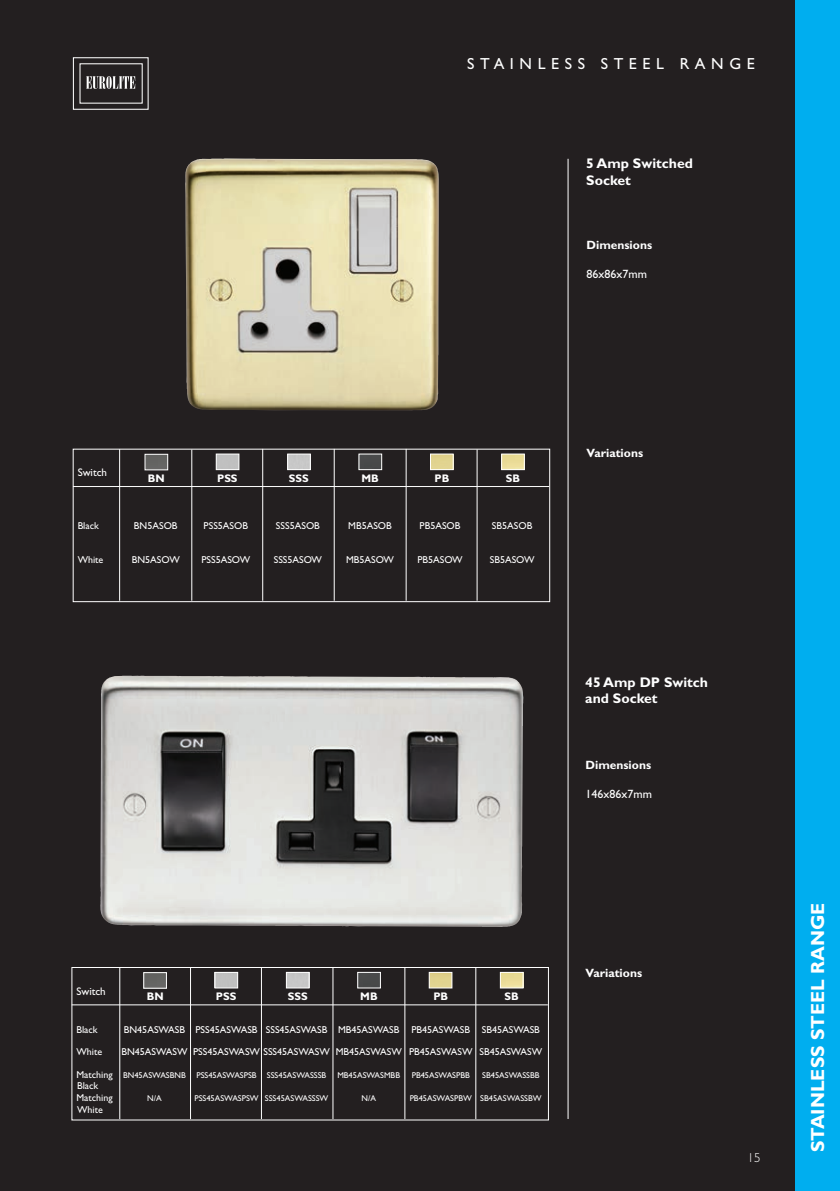
<style>
.page{position:relative;width:840px;height:1191px;background:#fff}
.page>*{position:absolute;margin:0;border:0;box-sizing:border-box;transform-origin:0 0}
.t1{font:700 19px "Gill Sans";color:#fff}
.t2{font:16px "Gill Sans";letter-spacing:.35em;color:#fff}
.t3{font:700 14px "Gill Sans";color:#fff}
.t4{font:300 13px "Gill Sans";color:#fff}
.t5{font:700 12px "Gill Sans";color:#fff}
.t6{font:12px "Gill Sans";color:#fff}
.t7{font:700 11px "Gill Sans";color:#fff}
.t8{font:11px "Gill Sans";color:#fff}
.t9{font:10px "Gill Sans";color:#fff}
.t10{font:8.4px "Gill Sans";color:#fff}
.s1{font-size:10px}
</style>
<div class="page">
<div style="left:0;top:0;width:839px;height:1191px;background:#231f20"></div>
<hr style="left:567px;top:159px;width:1px;height:960px;background:#fff">
<div style="left:73px;top:57px;width:75px;height:53px;border:1px solid #fff"></div>
<svg style="left:86px;top:76px;width:49px;height:13px"></svg>
<div style="left:794px;top:0;width:45px;height:1191px;background:#00aeef"></div>
<div style="left:73px;top:448px;width:477px;height:154px;border:1px solid #fff"></div>
<hr style="left:119px;top:449px;width:1px;height:152px;background:#fff">
<hr style="left:405px;top:449px;width:1px;height:152px;background:#fff">
<hr style="left:476px;top:449px;width:1px;height:152px;background:#fff">
<hr style="left:73px;top:486px;width:475px;height:1px;background:#fff">
<hr style="left:333px;top:449px;width:1px;height:152px;background:#fff">
<hr style="left:262px;top:449px;width:1px;height:152px;background:#fff">
<hr style="left:191px;top:449px;width:1px;height:152px;background:#fff">
<img style="left:146px;top:456px;width:20px;height:12px">
<div style="left:144px;top:454px;width:24px;height:16px;border:1px solid #fff"></div>
<img style="left:218px;top:455px;width:19px;height:13px">
<div style="left:216px;top:453px;width:23px;height:17px;border:1px solid #fff"></div>
<img style="left:289px;top:455px;width:20px;height:13px">
<div style="left:287px;top:453px;width:24px;height:17px;border:1px solid #fff"></div>
<img style="left:360px;top:455px;width:20px;height:13px">
<div style="left:358px;top:453px;width:24px;height:17px;border:1px solid #fff"></div>
<img style="left:432px;top:455px;width:19px;height:13px">
<div style="left:430px;top:453px;width:23px;height:17px;border:1px solid #fff"></div>
<img style="left:503px;top:455px;width:19px;height:13px">
<div style="left:501px;top:453px;width:23px;height:17px;border:1px solid #fff"></div>
<div style="left:71px;top:967px;width:477px;height:153px;border:1px solid #fff"></div>
<hr style="left:119px;top:967px;width:1px;height:152px;background:#fff">
<hr style="left:404px;top:967px;width:1px;height:152px;background:#fff">
<hr style="left:475px;top:967px;width:1px;height:152px;background:#fff">
<hr style="left:72px;top:1004px;width:475px;height:1px;background:#fff">
<hr style="left:332px;top:967px;width:1px;height:152px;background:#fff">
<hr style="left:261px;top:967px;width:1px;height:152px;background:#fff">
<hr style="left:190px;top:968px;width:1px;height:151px;background:#fff">
<img style="left:145px;top:974px;width:20px;height:12px">
<div style="left:143px;top:972px;width:24px;height:16px;border:1px solid #fff"></div>
<img style="left:216px;top:974px;width:20px;height:12px">
<div style="left:214px;top:972px;width:24px;height:16px;border:1px solid #fff"></div>
<img style="left:288px;top:974px;width:19px;height:12px">
<div style="left:286px;top:972px;width:23px;height:16px;border:1px solid #fff"></div>
<img style="left:359px;top:974px;width:19px;height:12px">
<div style="left:357px;top:972px;width:23px;height:16px;border:1px solid #fff"></div>
<img style="left:430px;top:974px;width:20px;height:12px">
<div style="left:428px;top:972px;width:24px;height:16px;border:1px solid #fff"></div>
<img style="left:501px;top:974px;width:20px;height:12px">
<div style="left:499px;top:972px;width:24px;height:16px;border:1px solid #fff"></div>
<img style="left:100px;top:676px;width:422px;height:251px">
<img style="left:185px;top:159px;width:253px;height:251px">
<p class="t2" style="left:467px;top:54px;width:289px">STAINLESS STEEL RANGE</p>
<p class="t3" style="left:586px;top:155px;width:108px">5 Amp Switched</p>
<p class="t3" style="left:586px;top:172px;width:46px">Socket</p>
<p class="t5" style="left:586px;top:238px;width:67px">Dimensions</p>
<p class="t6" style="left:586px;top:267px;width:62px">86x86x7mm</p>
<p class="t8" style="left:78px;top:466px;width:31px">Switch</p>
<p class="t7" style="left:148px;top:471px;width:18px">BN</p>
<p class="t7" style="left:217px;top:471px;width:22px">PSS</p>
<p class="t7" style="left:289px;top:471px;width:21px">SSS</p>
<p class="t7" style="left:361px;top:471px;width:19px">MB</p>
<p class="t7" style="left:434px;top:471px;width:16px">PB</p>
<p class="t7" style="left:505px;top:471px;width:16px">SB</p>
<p class="t9" style="left:78px;top:520px;width:23px">Black</p>
<p class="t9" style="left:134px;top:520px;width:45px">BN5ASOB</p>
<p class="t9" style="left:203px;top:520px;width:46px">PSS5ASOB</p>
<p class="t9" style="left:276px;top:520px;width:45px">SSS5ASOB</p>
<p class="t9" style="left:348px;top:520px;width:45px">MB5ASOB</p>
<p class="t9" style="left:419px;top:520px;width:42px">PB5ASOB</p>
<p class="t9" style="left:491px;top:520px;width:42px">SB5ASOB</p>
<p class="t9" style="left:78px;top:554px;width:27px">White</p>
<p class="t9" style="left:132px;top:554px;width:49px">BN5ASOW</p>
<p class="t9" style="left:201px;top:554px;width:50px">PSS5ASOW</p>
<p class="t9" style="left:273px;top:554px;width:50px">SSS5ASOW</p>
<p class="t9" style="left:346px;top:554px;width:49px">MB5ASOW</p>
<p class="t9" style="left:417px;top:554px;width:47px">PB5ASOW</p>
<p class="t9" style="left:489px;top:554px;width:46px">SB5ASOW</p>
<p class="t5" style="left:586px;top:446px;width:58px">Variations</p>
<p class="t3" style="left:585px;top:673px;width:124px">45 Amp DP Switch</p>
<p class="t3" style="left:585px;top:690px;width:74px">and Socket</p>
<p class="t5" style="left:585px;top:757px;width:67px">Dimensions</p>
<p class="t6" style="left:585px;top:786px;width:68px">146x86x7mm</p>
<p class="t8" style="left:76px;top:984px;width:31px">Switch</p>
<p class="t9" style="left:76px;top:1023px;width:23px">Black</p>
<p class="t9" style="left:124px;top:1023px;width:417px">BN45ASWASB PSS45ASWASB SSS45ASWASB MB45ASWASB PB45ASWASB SB45ASWASB</p>
<p class="t9" style="left:76px;top:1046px;width:27px">White</p>
<p class="t9" style="left:121px;top:1046px;width:422px">BN45ASWASW PSS45ASWASW SSS45ASWASW MB45ASWASW PB45ASWASW SB45ASWASW</p>
<p class="t10" style="left:76px;top:1070px;width:111px"><span class="s1">Matching</span> BN45ASWASBNB</p>
<p class="t10" style="left:196px;top:1070px;width:131px">PSS45ASWASPSB SSS45ASWASSSB</p>
<p class="t10" style="left:337px;top:1070px;width:64px">MB45ASWASMBB</p>
<p class="t10" style="left:411px;top:1070px;width:60px">PB45ASWASPBB</p>
<p class="t10" style="left:482px;top:1070px;width:59px">SB45ASWASSBB</p>
<p class="t9" style="left:76px;top:1092px;width:38px">Matching</p>
<p class="t10" style="left:147px;top:1093px;width:16px">N/A</p>
<p class="t10" style="left:194px;top:1093px;width:135px">PSS45ASWASPSW SSS45ASWASSSW</p>
<p class="t10" style="left:361px;top:1093px;width:16px">N/A</p>
<p class="t10" style="left:409px;top:1093px;width:133px">PB45ASWASPBW SB45ASWASSBW</p>
<p class="t7" style="left:147px;top:990px;width:18px">BN</p>
<p class="t7" style="left:216px;top:990px;width:22px">PSS</p>
<p class="t7" style="left:287px;top:989px;width:21px">SSS</p>
<p class="t7" style="left:360px;top:989px;width:19px">MB</p>
<p class="t7" style="left:433px;top:989px;width:16px">PB</p>
<p class="t7" style="left:504px;top:989px;width:16px">SB</p>
<p class="t9" style="left:77px;top:1080px;width:23px">Black</p>
<p class="t9" style="left:77px;top:1103px;width:27px">White</p>
<p class="t5" style="left:585px;top:965px;width:58px">Variations</p>
<p class="t4" style="left:747px;top:1150px;width:14px">15</p>
<p class="t1" style="left:806px;top:1152px;width:251px;rotate:-90deg">STAINLESS STEEL RANGE</p>
</div>
